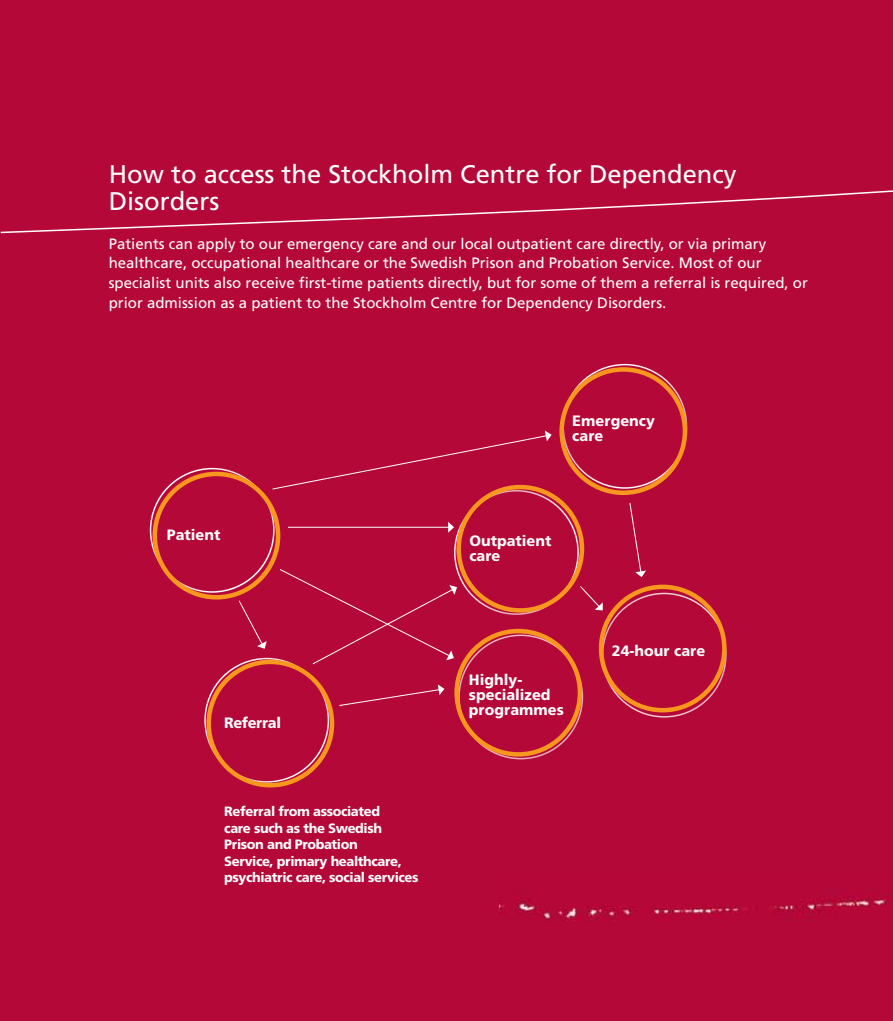
<style>
.page{position:relative;width:893px;height:1021px;background:#fff}
.page>*{position:absolute;margin:0;border:0;box-sizing:border-box;transform-origin:0 0}
.t1{font:25.5px/27px "Frutiger SLLOTF";color:#fff}
.t2{font:15px/19.5px "Frutiger SLLOTF";color:#fff}
.t3{font:800 15px/15px "Frutiger SLLOTF";color:#fff}
.t4{font:800 15px "Frutiger SLLOTF";letter-spacing:-.03em;color:#fff}
.t5{font:800 13.5px/16.5px "Frutiger SLLOTF";letter-spacing:-.03em;color:#fff}
</style>
<div class="page">
<div style="left:0;top:0;width:893px;height:1020px;background:#b30838"></div>
<svg style="left:0;top:190px;width:893px;height:44px"></svg>
<img style="left:500px;top:897px;width:387px;height:23px">
<hr style="left:288px;top:527px;width:161px;height:1px;background:#fff">
<svg style="left:448px;top:522px;width:3px;height:10px"></svg>
<svg style="left:291px;top:430px;width:261px;height:56px"></svg>
<div style="left:206px;top:659px;width:128px;height:128px;border:4px solid #f8971d;border-radius:50%"></div>
<svg style="left:243px;top:610px;width:24px;height:38px"></svg>
<svg style="left:629px;top:506px;width:17px;height:71px"></svg>
<svg style="left:279px;top:574px;width:172px;height:91px"></svg>
<svg style="left:339px;top:684px;width:105px;height:22px"></svg>
<div style="left:147px;top:466px;width:144px;height:144px;background:#b30838"></div>
<div style="left:153px;top:471px;width:127px;height:128px;border:4px solid #f8971d;border-radius:50%"></div>
<div style="left:559px;top:367px;width:128px;height:128px;border:4px solid #f8971d;border-radius:50%"></div>
<div style="left:451px;top:479px;width:144px;height:145px;background:#b30838"></div>
<div style="left:456px;top:485px;width:128px;height:127px;border:4px solid #f8971d;border-radius:50%"></div>
<div style="left:449px;top:623px;width:144px;height:144px;background:#b30838"></div>
<div style="left:454px;top:628px;width:128px;height:128px;border:4px solid #f8971d;border-radius:50%"></div>
<div style="left:599px;top:584px;width:128px;height:128px;border:4px solid #f8971d;border-radius:50%"></div>
<h1 class="t1" style="left:109px;top:160px;width:629px">How to access the Stockholm Centre for Dependency<br>Disorders</h1>
<p class="t2" style="left:109px;top:234px;width:701px">Patients can apply to our emergency care and our local outpatient care directly, or via primary healthcare, occupational healthcare or the Swedish Prison and Probation Service. Most of our specialist units also receive first-time patients directly, but for some of them a referral is required, or prior admission as a patient to the Stockholm Centre for Dependency Disorders.</p>
<p class="t3" style="left:167px;top:527px;width:55px">Patient</p>
<p class="t4" style="left:224px;top:714px;width:58px">Referral</p>
<p class="t5" style="left:224px;top:802px;width:196px">Referral from associated<br>care such as the Swedish<br>Prison and Probation<br>Service, primary healthcare, psychiatric care, social services</p>
<p class="t3" style="left:572px;top:413px;width:84px">Emergency care</p>
<p class="t3" style="left:469px;top:532px;width:84px">Outpatient care</p>
<p class="t3" style="left:469px;top:672px;width:96px">Highly&shy;specialized programmes</p>
<p class="t3" style="left:612px;top:643px;width:95px">24-hour care</p>
</div>
